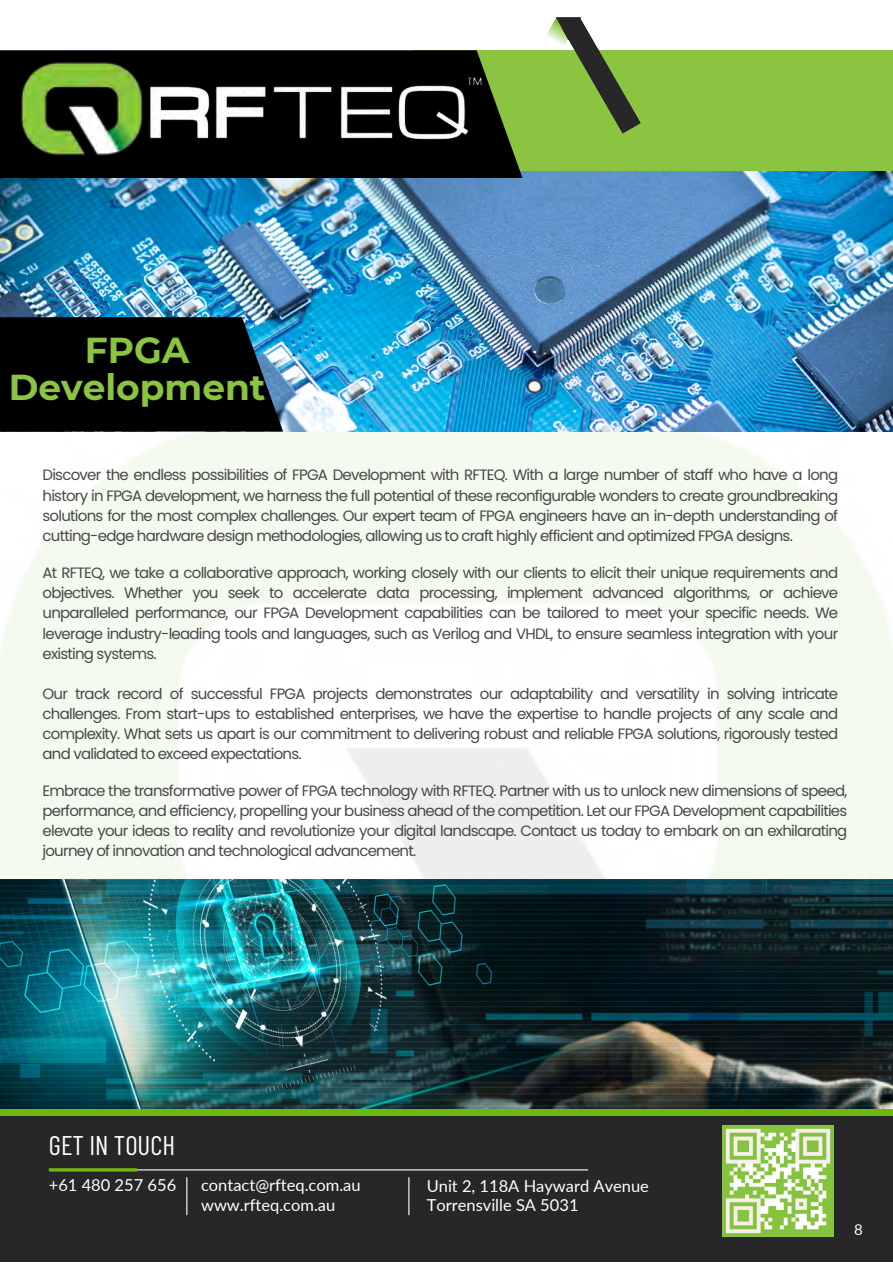
<style>
.page{position:relative;width:893px;height:1264px;background:#fff}
.page>*{position:absolute;margin:0;border:0;box-sizing:border-box;transform-origin:0 0}
.t1{font:700 36px "Montserrat";color:#8ac441}
.t2{font:27px "Barlow Condensed";color:#fff}
.t3{font:16.5px "Lato";color:#fff}
.t4{font:15px/20.2px "Poppins";letter-spacing:-.05em;color:#484749;text-align:justify}
.t5{font:15px "Lato";color:#fff}
</style>
<div class="page">
<img style="left:0;top:431px;width:892px;height:448px">
<img style="left:0;top:171px;width:892px;height:260px">
<img style="left:0;top:879px;width:892px;height:229px">
<div style="left:0;top:1112px;width:892px;height:150px;background:#272628"></div>
<div style="left:0;top:1108px;width:892px;height:7px;background:#6db70e"></div>
<hr style="left:51px;top:1169px;width:537px;height:1px;background:#fff">
<hr style="left:49px;top:1168px;width:88px;height:3px;background:#6db70e">
<hr style="left:186px;top:1177px;width:1px;height:38px;background:#fff">
<hr style="left:408px;top:1177px;width:1px;height:38px;background:#fff">
<img style="left:722px;top:1125px;width:111px;height:111px">
<div style="left:413px;top:51px;width:479px;height:120px;background:#8ac441"></div>
<svg style="left:522px;top:17px;width:119px;height:156px"></svg>
<svg style="left:0;top:50px;width:522px;height:128px;background:#101608"></svg>
<img style="left:17px;top:54px;width:141px;height:107px">
<img style="left:107px;top:64px;width:403px;height:99px">
<div style="left:0;top:317px;width:283px;height:114px;background:#000"></div>
<p class="t1" style="left:85px;top:328px;width:106px">FPGA</p>
<p class="t1" style="left:9px;top:365px;width:258px">Development</p>
<p class="t4" style="left:42px;top:465px;width:797px">Discover the endless possibilities of FPGA Development with RFTEQ. With a large number of staff who have a long history in FPGA development, we harness the full potential of these reconfigurable wonders to create groundbreaking solutions for the most complex challenges. Our expert team of FPGA engineers have an in-depth understanding of cutting-edge hardware design methodologies, allowing us to craft highly efficient and optimized FPGA designs.</p>
<p class="t4" style="left:42px;top:562px;width:797px">At RFTEQ, we take a collaborative approach, working closely with our clients to elicit their unique requirements and objectives. Whether you seek to accelerate data processing, implement advanced algorithms, or achieve unparalleled performance, our FPGA Development capabilities can be tailored to meet your specific needs. We leverage industry-leading tools and languages, such as Verilog and VHDL, to ensure seamless integration with your existing systems.</p>
<p class="t4" style="left:42px;top:683px;width:797px">Our track record of successful FPGA projects demonstrates our adaptability and versatility in solving intricate challenges. From start-ups to established enterprises, we have the expertise to handle projects of any scale and complexity. What sets us apart is our commitment to delivering robust and reliable FPGA solutions, rigorously tested and validated to exceed expectations.</p>
<p class="t4" style="left:42px;top:780px;width:806px">Embrace the transformative power of FPGA technology with RFTEQ. Partner with us to unlock new dimensions of speed, performance, and efficiency, propelling your business ahead of the competition. Let our FPGA Development capabilities elevate your ideas to reality and revolutionize your digital landscape. Contact us today to embark on an exhilarating journey of innovation and technological advancement.</p>
<p class="t2" style="left:49px;top:1127px;width:128px">GET IN TOUCH</p>
<p class="t3" style="left:49px;top:1174px;width:129px">+61 480 257 656</p>
<p class="t3" style="left:201px;top:1174px;width:161px">contact@rfteq.com.au</p>
<p class="t3" style="left:426px;top:1175px;width:224px">Unit 2, 118A Hayward Avenue</p>
<p class="t3" style="left:201px;top:1194px;width:136px">www.rfteq.com.au</p>
<p class="t3" style="left:426px;top:1194px;width:153px">Torrensville SA 5031</p>
<p class="t5" style="left:854px;top:1220px;width:10px">8</p>
</div>
